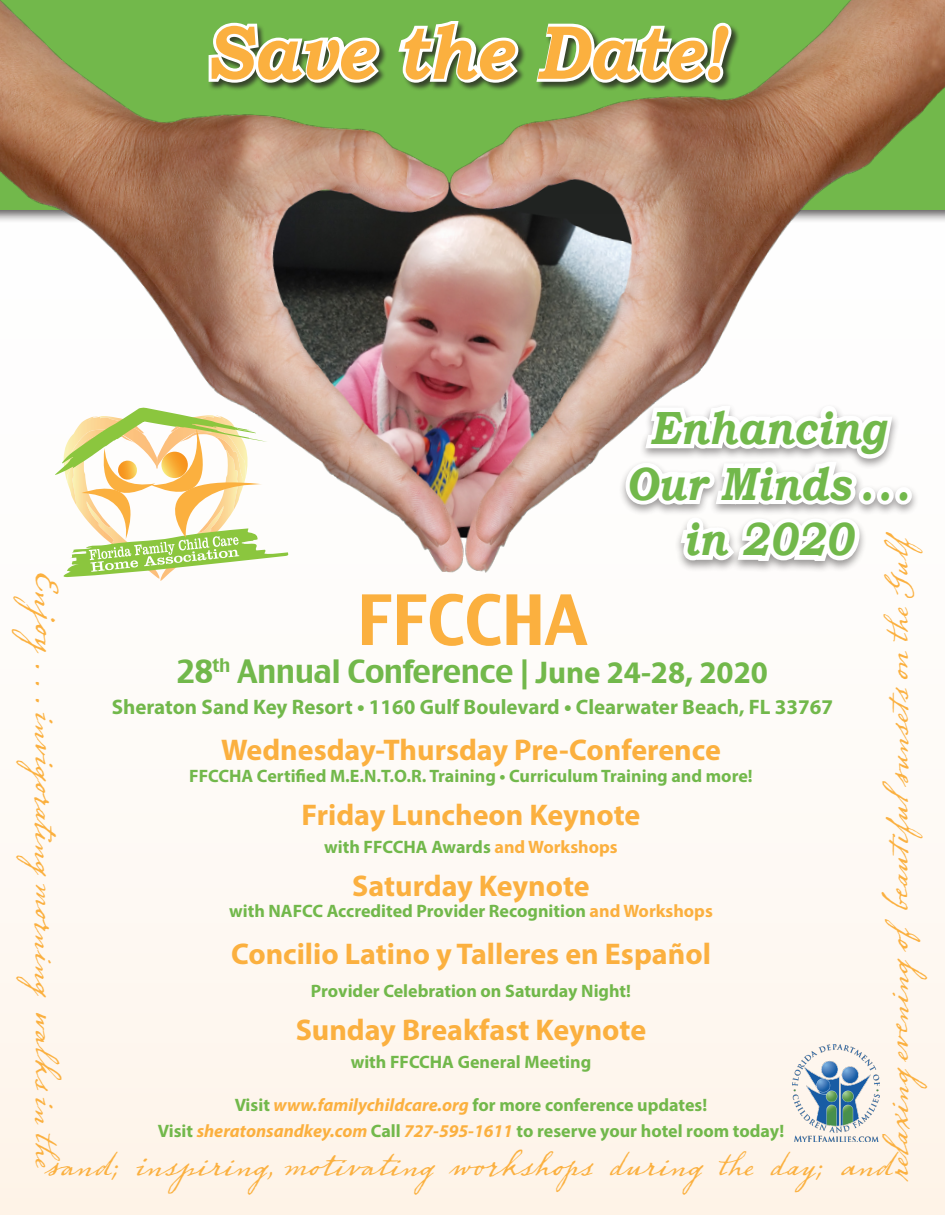
<style>
.page{position:relative;width:945px;height:1215px;background:#fef9f3}
.page>*{position:absolute;margin:0;border:0;box-sizing:border-box;transform-origin:0 0}
.t1{font:italic 700 76.5px "Bookman Old Style";color:#fbb03f;scale:.89 1}
.t2{font:67.5px "Charcoal CY";letter-spacing:-.01em;color:#fbb03f;scale:.95 1}
.t3{font:italic 700 46.5px "Bookman Old Style";color:#72b84b;scale:.89 1}
.t4{font:31.5px "Charcoal CY";letter-spacing:-.02em;color:#72b84b}
.t5{font:700 30px "Myriad Pro";color:#fbb03f}
.t6{font:27.9px "Dear Sarah";letter-spacing:.035em;color:#fbb03f}
.t7{font:700 21px "Myriad Pro";color:#72b84b}
.t8{font:700 18px "Myriad Pro";color:#72b84b}
.s1{font-size:31.05px}
.s2{font-family:"Myriad Pro";font-weight:700}
.s3{font-size:22.5px}
.s4{color:#fbb03f}
.s5{font-style:italic;color:#fbb03f}
</style>
<div class="page">
<img style="left:792px;top:1045px;width:87px;height:96px">
<img style="left:0;top:0;width:945px;height:581px">
<p class="t1" style="left:205px;top:7px;width:584px">Save the Date!</p>
<p class="t3" style="left:650px;top:400px;width:267px">Enhancing</p>
<p class="t3" style="left:626px;top:456px;width:320px">Our Minds . . .</p>
<p class="t3" style="left:683px;top:512px;width:193px">in 2020</p>
<p class="t6" style="left:881px;top:1182px;width:655px;rotate:-90deg">relaxingeveningofbeautifulsunsets on te Gulf</p>
<p class="t6" style="left:62px;top:570px;width:599px;rotate:90deg"><span class="s1">Enjoy. . .</span> invigoratingmorning walks in te</p>
<p class="t2" style="left:357px;top:578px;width:244px">FFCCHA</p>
<p class="t4" style="left:177px;top:651px;width:593px">28<sup>th</sup> Annual Conference | <span class="s2">June 24-28, 2020</span></p>
<p class="t7" style="left:112px;top:693px;width:723px">Sheraton Sand Key Resort <span class="s3">•</span> 1160 Gulf Boulevard <span class="s3">•</span> Clearwater Beach, FL 33767</p>
<p class="t5" style="left:221px;top:731px;width:501px">Wednesday-Thursday Pre-Conference</p>
<p class="t8" style="left:189px;top:764px;width:565px">FFCCHA Certified M.E.N.T.O.R. Training • Curriculum Training and more!</p>
<p class="t5" style="left:302px;top:795px;width:340px">Friday Luncheon Keynote</p>
<p class="t8" style="left:324px;top:835px;width:295px">with FFCCHA Awards <span class="s4">and Workshops</span></p>
<p class="t5" style="left:352px;top:866px;width:239px">Saturday Keynote</p>
<p class="t8" style="left:229px;top:900px;width:485px">with NAFCC Accredited Provider Recognition <span class="s4">and Workshops</span></p>
<p class="t5" style="left:231px;top:934px;width:481px">Concilio Latino y Talleres en Español</p>
<p class="t8" style="left:311px;top:979px;width:322px">Provider Celebration on Saturday Night!</p>
<p class="t5" style="left:296px;top:1010px;width:352px">Sunday Breakfast Keynote</p>
<p class="t8" style="left:351px;top:1050px;width:242px">with FFCCHA General Meeting</p>
<p class="t8" style="left:235px;top:1094px;width:474px">Visit <span class="s5">www.familychildcare.org</span> for more conference updates!</p>
<p class="t8" style="left:158px;top:1119px;width:628px">Visit <span class="s5">sheratonsandkey.com</span> Call <span class="s5">727-595-1611</span> to reserve your hotel room today!</p>
<p class="t6" style="left:44px;top:1149px;width:845px">sand; inspiring, motivating workshops during te day; and</p>
</div>
